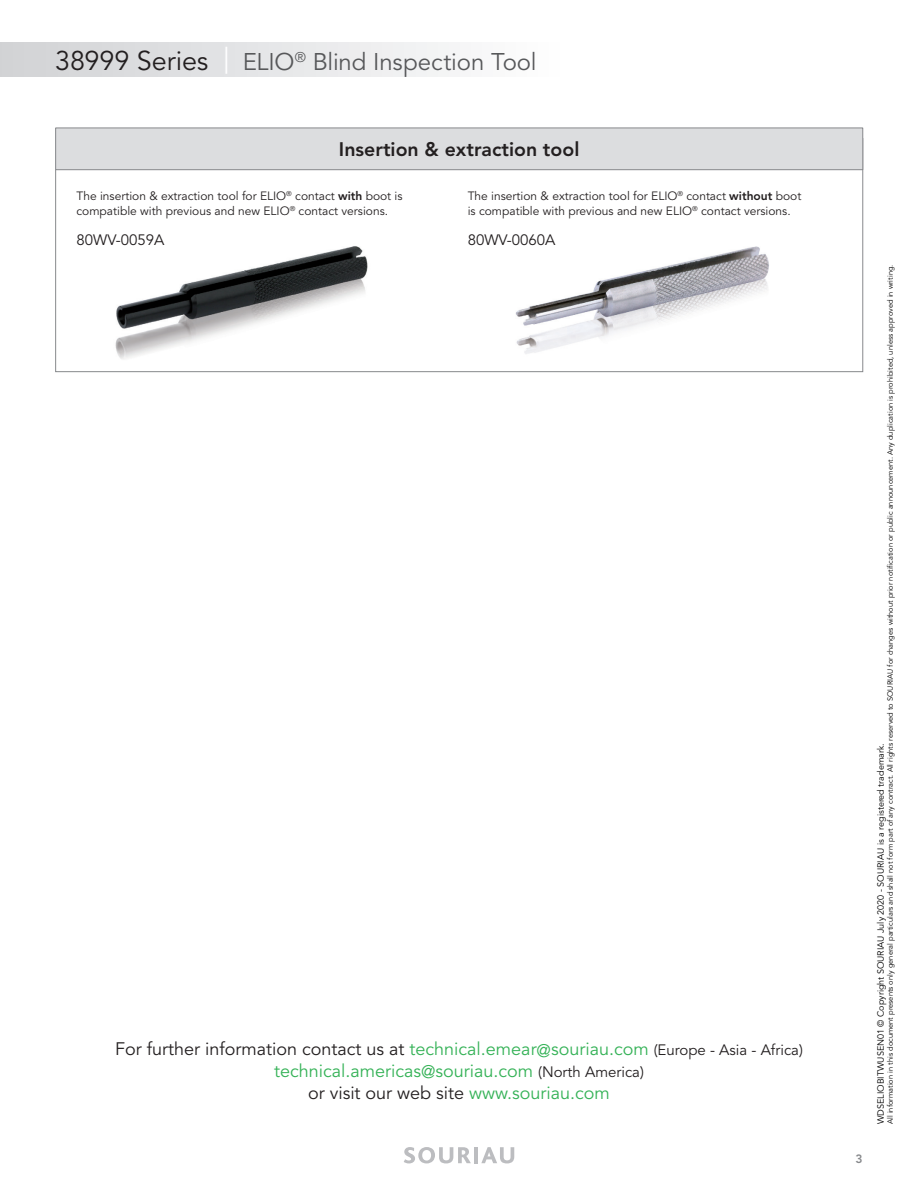
<style>
.page{position:relative;width:918px;height:1188px;background:#fff}
.page>*{position:absolute;margin:0;border:0;box-sizing:border-box;transform-origin:0 0}
.t1{font:24px "Avenir LT Std";letter-spacing:-.005em;color:#57585a}
.t2{font:800 19.5px "Avenir LT Std";color:#231f20}
.t3{font:18px/21.6px "Avenir LT Std";color:#35b257;text-align:center}
.t4{font:15px "Avenir LT Std";color:#231f20}
.t5{font:12px/14.4px "Avenir LT Std";color:#231f20}
.t6{font:800 12px "Avenir LT Std";color:#87898c}
.t7{font:9px "Avenir LT Std";color:#000}
.t8{font:7.5px "Avenir LT Std";color:#000}
.s1{font-size:27px;color:#231f20}
.s2{font-size:27px;color:#fff}
.s3{font-weight:800}
.s4{color:#231f20}
.s5{font-size:15px;color:#231f20}
</style>
<div class="page">
<div style="left:0;top:43px;width:566px;height:34px;background:linear-gradient(to right,#d0d2d4,#fefefe)"></div>
<svg style="left:404px;top:1147px;width:67px;height:16px"></svg>
<hr style="left:474px;top:1147px;width:4px;height:16px;background:#bcbdc0">
<svg style="left:481px;top:1147px;width:33px;height:16px"></svg>
<div style="left:55px;top:138px;width:808px;height:234px;background:#fff;border:1px solid #87898c"></div>
<div style="left:56px;top:128px;width:807px;height:42px;background:#dcdddf"></div>
<div style="left:55px;top:128px;width:808px;height:42px;border:1px solid #87898c"></div>
<img style="left:115px;top:246px;width:253px;height:113px">
<img style="left:515px;top:246px;width:254px;height:108px">
<h1 class="t1" style="left:55px;top:48px;width:483px"><span class="s1">38999 Series</span> <span class="s2">|</span> ELIO<sup>®</sup> Blind Inspection Tool</h1>
<h2 class="t2" style="left:339px;top:138px;width:242px">Insertion &amp; extraction tool</h2>
<h3 class="t5" style="left:77px;top:189px;width:328px">The insertion &amp; extraction tool for ELIO<sup>®</sup> contact <span class="s3">with</span> boot is compatible with previous and new ELIO<sup>®</sup> contact versions.</h3>
<h3 class="t4" style="left:77px;top:231px;width:89px">80WV-0059A</h3>
<h3 class="t5" style="left:468px;top:189px;width:335px">The insertion &amp; extraction tool for ELIO<sup>®</sup> contact <span class="s3">without</span> boot is compatible with previous and new ELIO<sup>®</sup> contact versions.</h3>
<h3 class="t4" style="left:468px;top:231px;width:89px">80WV-0060A</h3>
<h3 class="t3" style="left:115px;top:1039px;width:689px"><span class="s4">For further information contact us at</span> technical.emear@souriau.com <span class="s5">(Europe - Asia - Africa) </span>technical.americas@souriau.com <span class="s5">(North America)<br></span><span class="s4">or visit our web site</span> www.souriau.com</h3>
<h3 class="t6" style="left:856px;top:1152px;width:9px">3</h3>
<p class="t8" style="left:886px;top:1124px;width:861px;rotate:-90deg">All information in this document presents only general particulars and shall not form part of any contract. All rights reserved to SOURIAU for changes without prior notification or public announcement. Any duplication is prohibited, unless approved in writing.</p>
<p class="t7" style="left:876px;top:1124px;width:382px;rotate:-90deg">WDSELIOBITWUSEN01 © Copyright SOURIAU July 2020 - SOURIAU is a registered trademark.</p>
</div>
